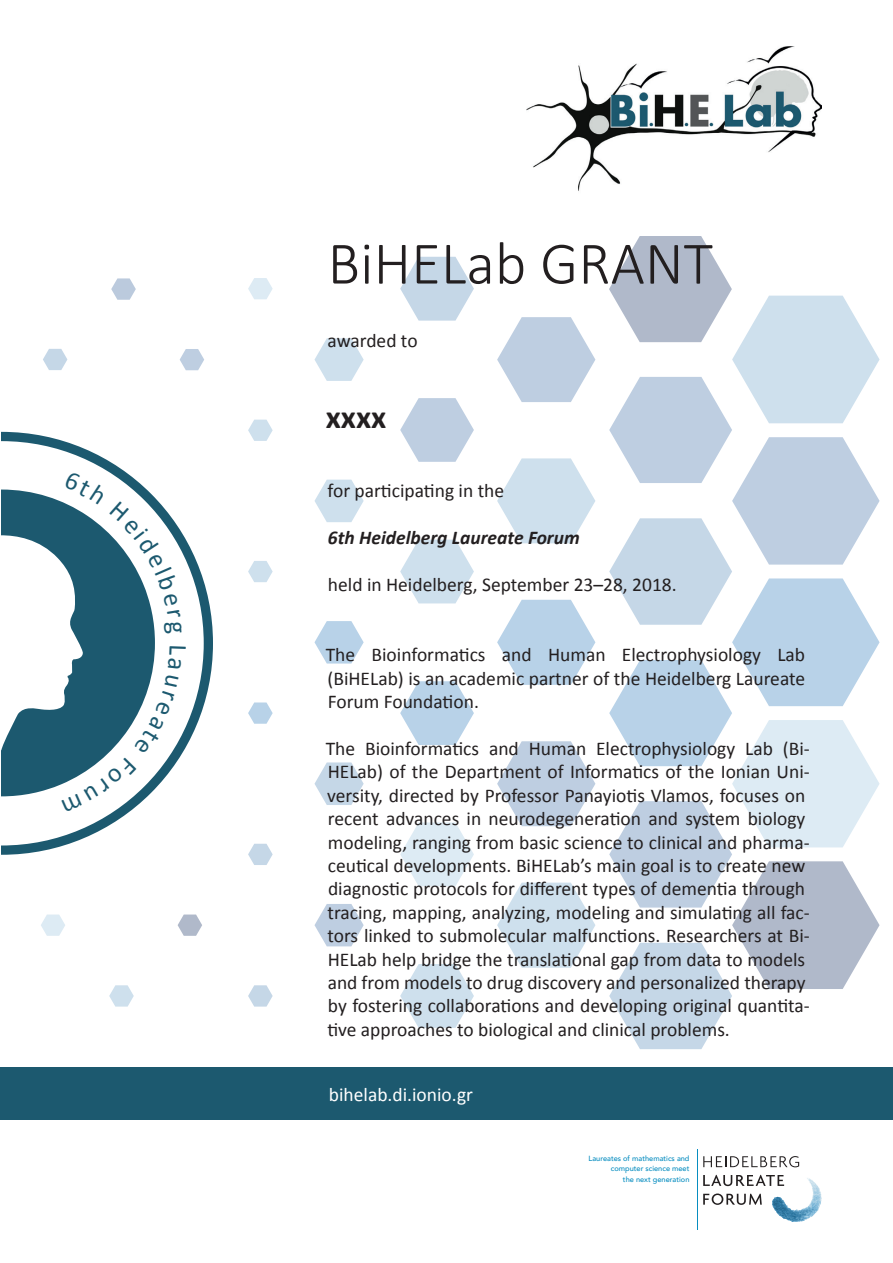
<style>
.page{position:relative;width:893px;height:1263px;background:#fff}
.page>*{position:absolute;margin:0;border:0;box-sizing:border-box;transform-origin:0 0}
.t1{font:300 60.75px "Calibri";color:#231f20}
.t2{font:700 33px "Calibri";color:#231f20}
.t3{font:19.5px/23.4px "Calibri";color:#231f20;text-align:justify}
.t4{font:italic 700 19.5px "Calibri";color:#231f20}
.t5{font:19.5px "Calibri";color:#fff}
.t6{font:500 7.5px/10.2px "Avenir";color:#078dc0;text-align:right}
</style>
<div class="page">
<svg style="left:1px;top:432px;width:212px;height:423px"></svg>
<svg style="left:43px;top:349px;width:24px;height:21px"></svg>
<svg style="left:41px;top:914px;width:24px;height:22px"></svg>
<svg style="left:314px;top:480px;width:50px;height:42px"></svg>
<svg style="left:314px;top:621px;width:50px;height:42px"></svg>
<svg style="left:314px;top:762px;width:50px;height:43px"></svg>
<svg style="left:314px;top:904px;width:50px;height:42px"></svg>
<svg style="left:248px;top:561px;width:25px;height:21px"></svg>
<svg style="left:248px;top:702px;width:25px;height:22px"></svg>
<svg style="left:248px;top:844px;width:25px;height:21px"></svg>
<svg style="left:400px;top:540px;width:74px;height:63px"></svg>
<svg style="left:400px;top:681px;width:74px;height:64px"></svg>
<svg style="left:400px;top:822px;width:74px;height:64px"></svg>
<svg style="left:497px;top:458px;width:98px;height:85px"></svg>
<svg style="left:497px;top:600px;width:98px;height:85px"></svg>
<svg style="left:497px;top:741px;width:98px;height:85px"></svg>
<svg style="left:497px;top:883px;width:98px;height:85px"></svg>
<svg style="left:400px;top:398px;width:74px;height:64px"></svg>
<svg style="left:400px;top:964px;width:74px;height:64px"></svg>
<svg style="left:248px;top:985px;width:25px;height:21px"></svg>
<svg style="left:248px;top:420px;width:25px;height:21px"></svg>
<svg style="left:497px;top:317px;width:98px;height:85px"></svg>
<svg style="left:609px;top:236px;width:270px;height:813px"></svg>
<svg style="left:314px;top:338px;width:50px;height:43px"></svg>
<svg style="left:400px;top:257px;width:74px;height:64px"></svg>
<svg style="left:180px;top:349px;width:24px;height:21px"></svg>
<svg style="left:248px;top:278px;width:25px;height:21px"></svg>
<svg style="left:111px;top:278px;width:25px;height:22px"></svg>
<svg style="left:109px;top:985px;width:25px;height:21px"></svg>
<svg style="left:178px;top:914px;width:24px;height:22px"></svg>
<hr style="left:697px;top:1149px;width:1px;height:80px;background:#078dc0">
<svg style="left:703px;top:1156px;width:96px;height:11px"></svg>
<svg style="left:703px;top:1175px;width:118px;height:47px"></svg>
<div style="left:0;top:1067px;width:893px;height:53px;background:#1c596f"></div>
<img style="left:527px;top:46px;width:294px;height:145px">
<svg style="left:1px;top:471px;width:185px;height:341px"></svg>
<h1 class="t1" style="left:328px;top:226px;width:387px">BiHELab GRANT</h1>
<p class="t3" style="left:328px;top:328px;width:92px">awarded to</p>
<h2 class="t2" style="left:326px;top:396px;width:62px">xxxx</h2>
<p class="t3" style="left:328px;top:479px;width:178px">for participating in the</p>
<p class="t4" style="left:328px;top:525px;width:253px">6th Heidelberg Laureate Forum</p>
<p class="t3" style="left:328px;top:573px;width:350px">held in Heidelberg, September 23–28, 2018.</p>
<p class="t3" style="left:326px;top:643px;width:481px">The Bioinformatics and Human Electrophysiology Lab (BiHELab) is an academic partner of the Heidelberg Laureate Forum Foundation.</p>
<p class="t3" style="left:326px;top:737px;width:486px;text-align:left">The Bioinformatics and Human Electrophysiology Lab (Bi-HELab) of the Department of Informatics of the Ionian Uni&shy;versity, directed by Professor Panayiotis Vlamos, focuses on recent advances in neurodegeneration and system biology modeling, ranging from basic science to clinical and pharma&shy;ceutical developments. BiHELab’s main goal is to create new diagnostic protocols for different types of dementia through tracing, mapping, analyzing, modeling and simulating all fac&shy;tors linked to submolecular malfunctions. Researchers at Bi-HELab help bridge the translational gap from data to models and from models to drug discovery and personalized therapy by fostering collaborations and developing original quantita&shy;tive approaches to biological and clinical problems.</p>
<p class="t5" style="left:329px;top:1082px;width:146px">bihelab.di.ionio.gr</p>
<p class="t6" style="left:589px;top:1153px;width:102px">Laureates of mathematics and computer science meet<br>the next generation</p>
</div>
